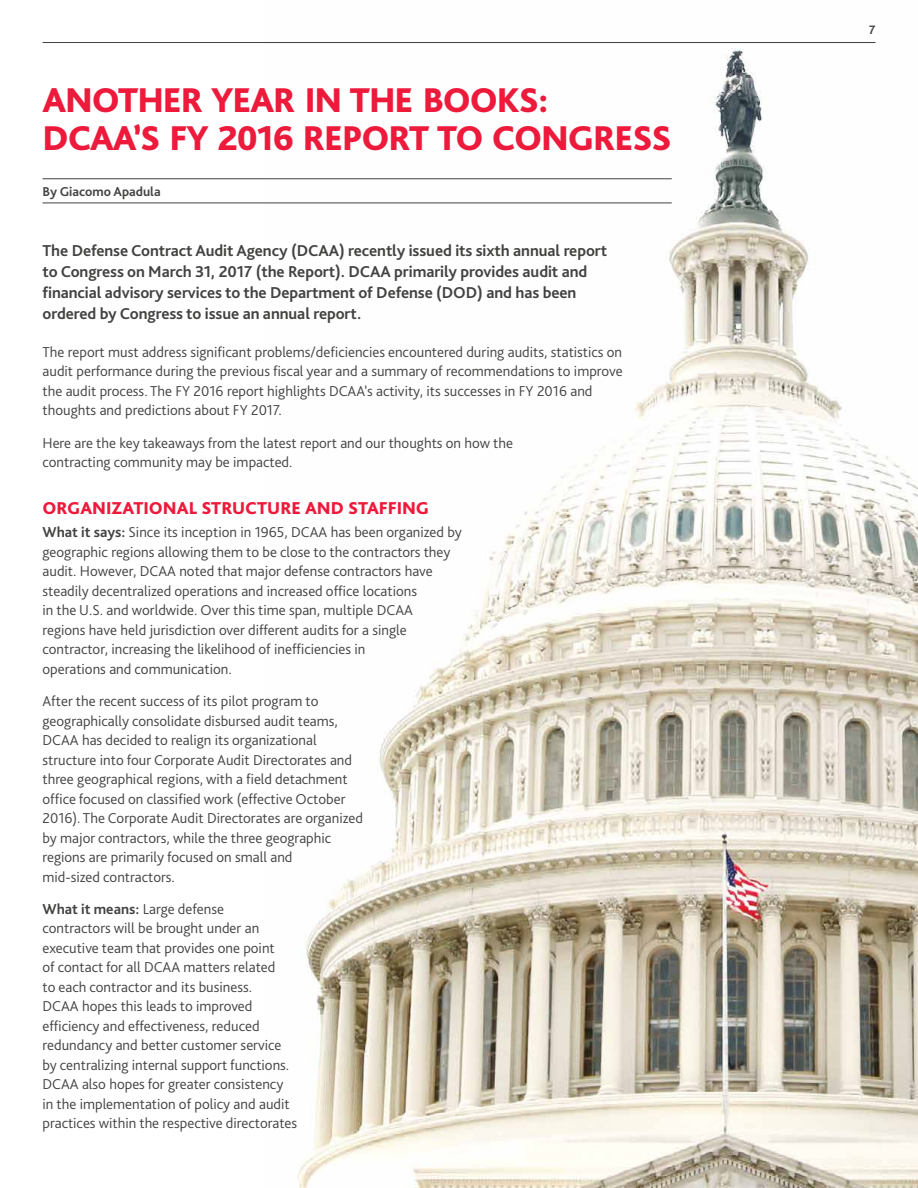
<style>
.page{position:relative;width:918px;height:1188px;background:#fff}
.page>*{position:absolute;margin:0;border:0;box-sizing:border-box;transform-origin:0 0}
.t1{font:800 36px/37.5px "Bliss Pro";letter-spacing:-.03em;color:#ed1a3b}
.t2{font:800 18px "Bliss Pro";letter-spacing:-.005em;color:#ed1a3b}
.t3{font:700 16.5px/21px "Bliss Pro";letter-spacing:-.005em;color:#424241}
.t4{font:300 15px/19.5px "Bliss Pro";color:#424241}
.t5{font:700 13.5px "Bliss Pro";color:#424241}
.t6{font:700 12.75px "Bliss Pro";color:#424241}
.s1{font-weight:700}
</style>
<div class="page">
<img style="left:266px;top:42px;width:652px;height:1146px">
<hr style="left:43px;top:178px;width:629px;height:1px;background:#424241">
<hr style="left:43px;top:203px;width:629px;height:1px;background:#424241">
<hr style="left:43px;top:42px;width:832px;height:1px;background:#424241">
<h1 class="t1" style="left:43px;top:81px;width:631px">ANOTHER YEAR IN THE BOOKS:<br>DCAA’S FY 2016 REPORT TO CONGRESS</h1>
<p class="t5" style="left:43px;top:183px;width:120px">By Giacomo Apadula</p>
<p class="t3" style="left:43px;top:240px;width:566px">The Defense Contract Audit Agency (DCAA) recently issued its sixth annual report to Congress on March 31, 2017 (the Report). DCAA primarily provides audit and financial advisory services to the Department of Defense (DOD) and has been ordered by Congress to issue an annual report.</p>
<p class="t4" style="left:43px;top:342px;width:582px">The report must address significant problems/deficiencies encountered during audits, statistics on audit performance during the previous fiscal year and a summary of recommendations to improve the audit process. The FY 2016 report highlights DCAA’s activity, its successes in FY 2016 and thoughts and predictions about FY 2017.</p>
<p class="t4" style="left:43px;top:432px;width:472px">Here are the key takeaways from the latest report and our thoughts on how the contracting community may be impacted.</p>
<p class="t2" style="left:43px;top:496px;width:388px">ORGANIZATIONAL STRUCTURE AND STAFFING</p>
<p class="t4" style="left:43px;top:522px;width:421px"><span class="s1">What it says:</span> Since its inception in 1965, DCAA has been organized by geographic regions allowing them to be close to the contractors they audit. However, DCAA noted that major defense contractors have steadily decentralized operations and increased office locations<br>in the U.S. and worldwide. Over this time span, multiple DCAA<br>regions have held jurisdiction over different audits for a single contractor, increasing the likelihood of inefficiencies in<br>operations and communication.</p>
<p class="t4" style="left:43px;top:691px;width:322px">After the recent success of its pilot program to geographically consolidate disbursed audit teams, DCAA has decided to realign its organizational structure into four Corporate Audit Directorates and three geographical regions, with a field detachment office focused on classified work (effective October 2016). The Corporate Audit Directorates are organized by major contractors, while the three geographic regions are primarily focused on small and<br>mid‑sized contractors.</p>
<p class="t4" style="left:43px;top:899px;width:256px"><span class="s1">What it means:</span> Large defense<br>contractors will be brought under an executive team that provides one point<br>of contact for all DCAA matters related<br>to each contractor and its business.<br>DCAA hopes this leads to improved efficiency and effectiveness, reduced redundancy and better customer service by centralizing internal support functions.<br>DCAA also hopes for greater consistency in the implementation of policy and audit practices within the respective directorates</p>
<p class="t6" style="left:869px;top:22px;width:8px">7</p>
</div>
